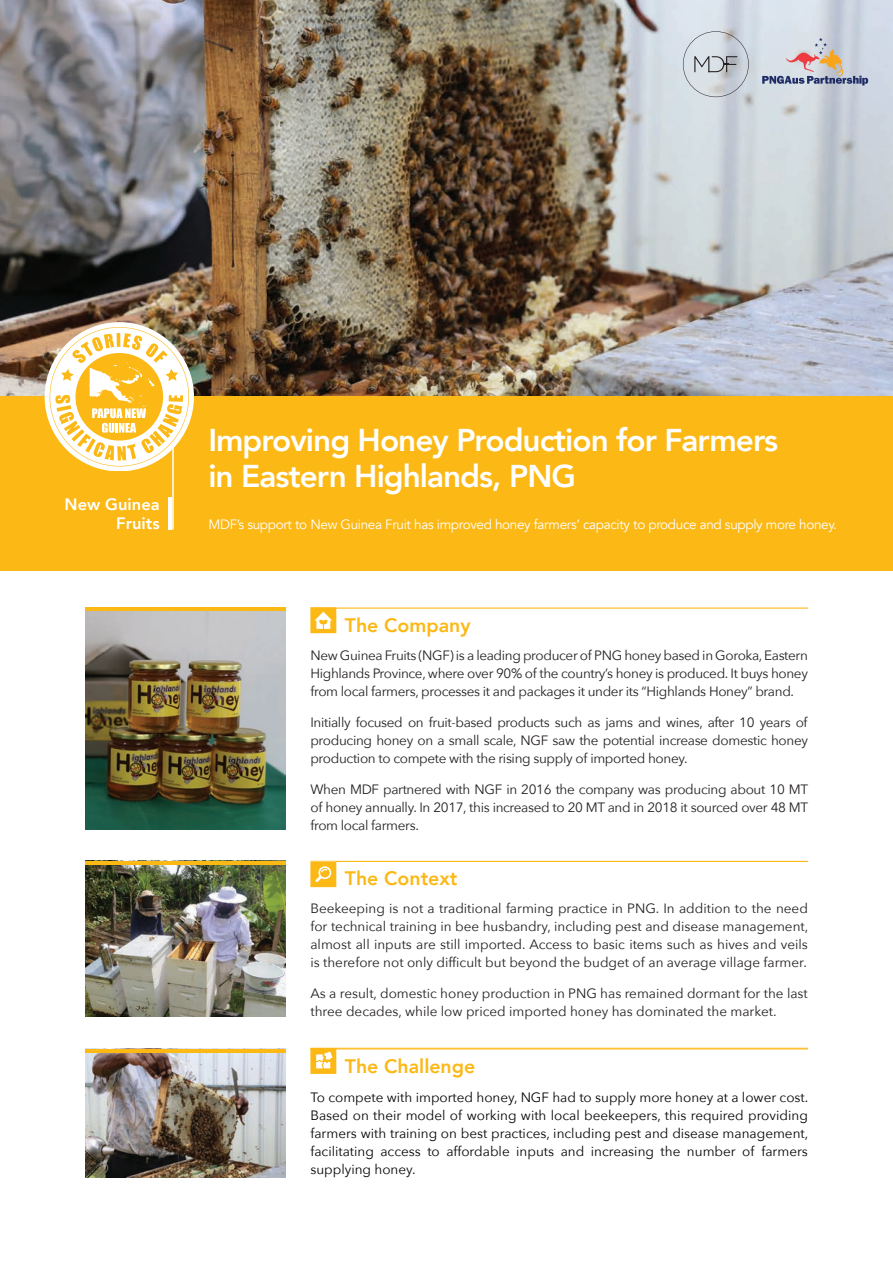
<style>
.page{position:relative;width:893px;height:1263px;background:#fff}
.page>*{position:absolute;margin:0;border:0;box-sizing:border-box;transform-origin:0 0}
.t1{font:800 31.5px/36px "Avenir";letter-spacing:-.03em;color:#fff}
.t2{font:800 19.5px "Avenir";color:#fcb814}
.t3{font:800 16.5px "Avenir";color:#fff}
.t4{font:13.5px/18px "Avenir Next";color:#231f20;text-align:justify}
.t5{font:13.5px/18px "Avenir Next";color:#040503;text-align:justify}
.t6{font:13.5px "Avenir";letter-spacing:-.025em;color:#fff}
</style>
<div class="page">
<img style="left:0;top:0;width:893px;height:396px">
<svg style="left:762px;top:37px;width:106px;height:48px;background:#c2bfc7"></svg>
<svg style="left:683px;top:31px;width:66px;height:66px;background:#c7cdd4"></svg>
<div style="left:0;top:396px;width:893px;height:175px;background:#fcb814"></div>
<hr style="left:172px;top:361px;width:2px;height:168px;background:#fff">
<hr style="left:168px;top:497px;width:4px;height:32px;background:#fff">
<svg style="left:310px;top:1050px;width:26px;height:24px"></svg>
<hr style="left:310px;top:1048px;width:498px;height:1px;background:#fcb814">
<hr style="left:310px;top:1049px;width:498px;height:1px;background:#fcb814">
<img style="left:85px;top:1052px;width:201px;height:126px">
<svg style="left:85px;top:1048px;width:201px;height:4px"></svg>
<hr style="left:310px;top:861px;width:498px;height:1px;background:#fcb814">
<svg style="left:310px;top:861px;width:26px;height:26px"></svg>
<img style="left:85px;top:865px;width:201px;height:152px">
<hr style="left:85px;top:861px;width:201px;height:4px;background:#fcb814">
<img style="left:85px;top:611px;width:201px;height:218px">
<hr style="left:310px;top:607px;width:498px;height:2px;background:#fcb814">
<svg style="left:310px;top:607px;width:26px;height:26px"></svg>
<hr style="left:85px;top:607px;width:201px;height:4px;background:#fcb814">
<div style="left:45px;top:322px;width:149px;height:149px;background:#fff;border-radius:50%"></div>
<svg style="left:50px;top:327px;width:139px;height:139px"></svg>
<p class="t3" style="left:65px;top:491px;width:97px">New Guinea</p>
<p class="t3" style="left:116px;top:511px;width:45px">Fruits</p>
<p class="t1" style="left:208px;top:422px;width:571px">Improving Honey Production for Farmers in Eastern Highlands, PNG</p>
<p class="t6" style="left:208px;top:517px;width:630px">MDF’s support to New Guinea Fruit has improved honey farmers’ capacity to produce and supply more honey.</p>
<p class="t2" style="left:345px;top:610px;width:127px">The Company</p>
<p class="t4" style="left:310px;top:646px;width:499px">New Guinea Fruits (NGF) is a leading producer of PNG honey based in Goroka, Eastern Highlands Province, where over 90% of the country’s honey is produced. It buys honey from local farmers, processes it and packages it under its “Highlands Honey” brand.</p>
<p class="t4" style="left:310px;top:712px;width:499px">Initially focused on fruit-based products such as jams and wines, after 10 years of producing honey on a small scale, NGF saw the potential increase domestic honey production to compete with the rising supply of imported honey.</p>
<p class="t4" style="left:310px;top:779px;width:499px">When MDF partnered with NGF in 2016 the company was producing about 10 MT of honey annually. In 2017, this increased to 20 MT and in 2018 it sourced over 48 MT from local farmers.</p>
<p class="t2" style="left:345px;top:863px;width:114px">The Context</p>
<p class="t4" style="left:310px;top:899px;width:499px">Beekeeping is not a traditional farming practice in PNG. In addition to the need for technical training in bee husbandry, including pest and disease management, almost all inputs are still imported. Access to basic items such as hives and veils is therefore not only difficult but beyond the budget of an average village farmer.</p>
<p class="t4" style="left:310px;top:984px;width:499px">As a result, domestic honey production in PNG has remained dormant for the last three decades, while low priced imported honey has dominated the market.</p>
<p class="t2" style="left:345px;top:1050px;width:132px">The Challenge</p>
<p class="t5" style="left:310px;top:1088px;width:499px">To compete with imported honey, NGF had to supply more honey at a lower cost.<br>Based on their model of working with local beekeepers, this required providing farmers with training on best practices, including pest and disease management, facilitating access to affordable inputs and increasing the number of farmers supplying honey.</p>
</div>
